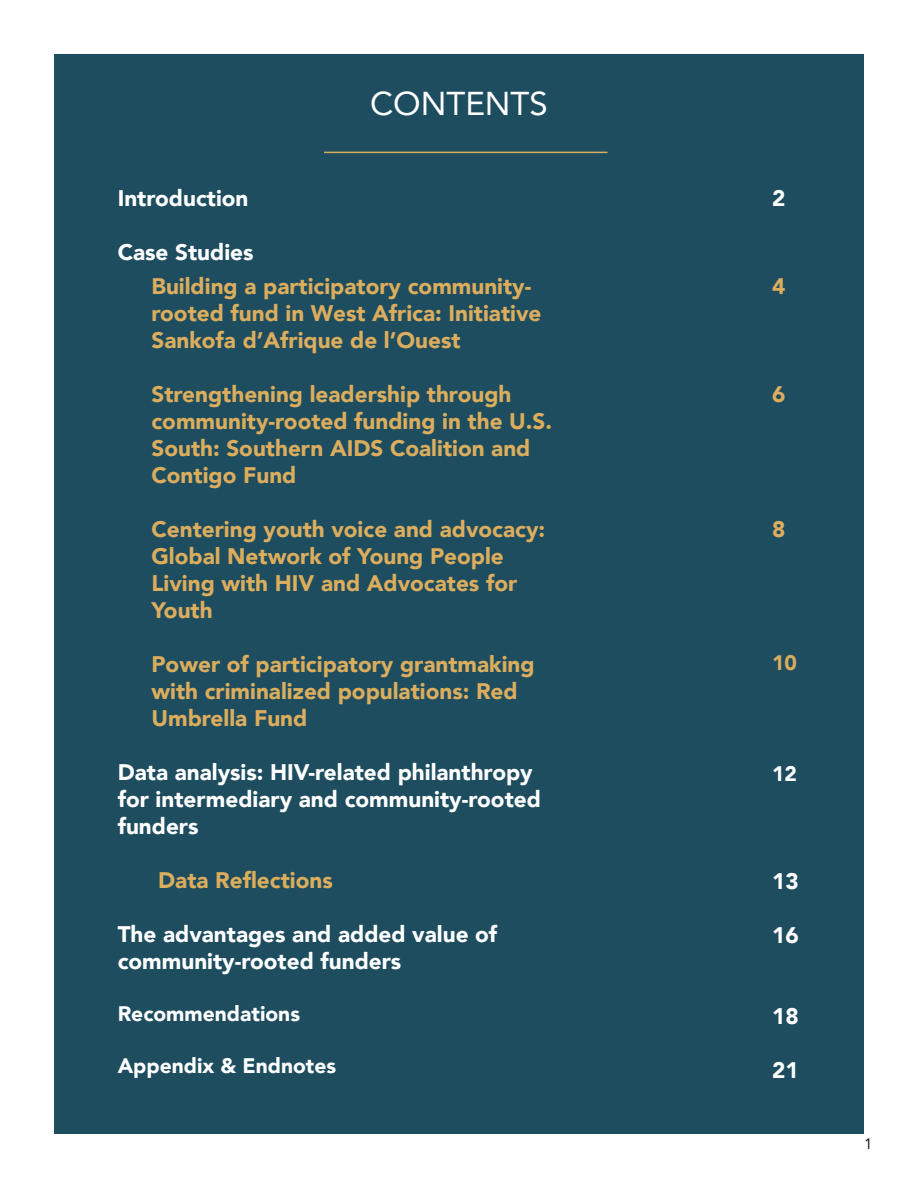
<style>
.page{position:relative;width:918px;height:1188px;background:#fff}
.page>*{position:absolute;margin:0;border:0;box-sizing:border-box;transform-origin:0 0}
.t1{font:33px "Avenir";color:#fff}
.t2{font:900 22.5px/27px "Avenir";color:#dcad5d}
.t3{font:900 22.5px/27px "Avenir";color:#fff}
.t4{font:900 21px "Avenir";color:#fff}
.t5{font:900 21px "Avenir";color:#dcad5d}
.t6{font:15px "Avenir";color:#000}
</style>
<div class="page">
<div style="left:54px;top:54px;width:810px;height:1080px;background:#1d4d5f"></div>
<hr style="left:324px;top:152px;width:284px;height:1px;background:#dbac5d">
<h1 class="t1" style="left:370px;top:77px;width:179px">CONTENTS</h1>
<p class="t3" style="left:118px;top:184px;width:132px">Introduction</p>
<p class="t3" style="left:118px;top:238px;width:137px">Case Studies</p>
<p class="t2" style="left:151px;top:272px;width:391px">Building a participatory community&shy;rooted fund in West Africa: Initiative<br>Sankofa d’Afrique de l’Ouest</p>
<p class="t2" style="left:151px;top:380px;width:402px">Strengthening leadership through community-rooted funding in the U.S.<br>South: Southern AIDS Coalition and<br>Contigo Fund</p>
<p class="t2" style="left:151px;top:515px;width:395px">Centering youth voice and advocacy:<br>Global Network of Young People<br>Living with HIV and Advocates for<br>Youth</p>
<p class="t2" style="left:151px;top:650px;width:385px">Power of participatory grantmaking with criminalized populations: Red<br>Umbrella Fund</p>
<p class="t3" style="left:118px;top:758px;width:425px">Data analysis: HIV-related philanthropy for intermediary and community-rooted funders</p>
<p class="t2" style="left:158px;top:866px;width:176px">Data Reflections</p>
<p class="t3" style="left:118px;top:920px;width:381px">The advantages and added value of community-rooted funders</p>
<p class="t4" style="left:118px;top:996px;width:184px">Recommendations</p>
<p class="t4" style="left:118px;top:1048px;width:220px">Appendix &amp; Endnotes</p>
<p class="t3" style="left:772px;top:184px;width:15px">2</p>
<p class="t2" style="left:772px;top:272px;width:15px">4</p>
<p class="t2" style="left:772px;top:380px;width:15px">6</p>
<p class="t2" style="left:772px;top:515px;width:15px">8</p>
<p class="t5" style="left:772px;top:645px;width:26px">10</p>
<p class="t4" style="left:772px;top:756px;width:26px">12</p>
<p class="t3" style="left:772px;top:867px;width:28px">13</p>
<p class="t3" style="left:772px;top:921px;width:28px">16</p>
<p class="t3" style="left:772px;top:1002px;width:28px">18</p>
<p class="t3" style="left:772px;top:1056px;width:28px">21</p>
<p class="t6" style="left:864px;top:1135px;width:10px">1</p>
</div>
